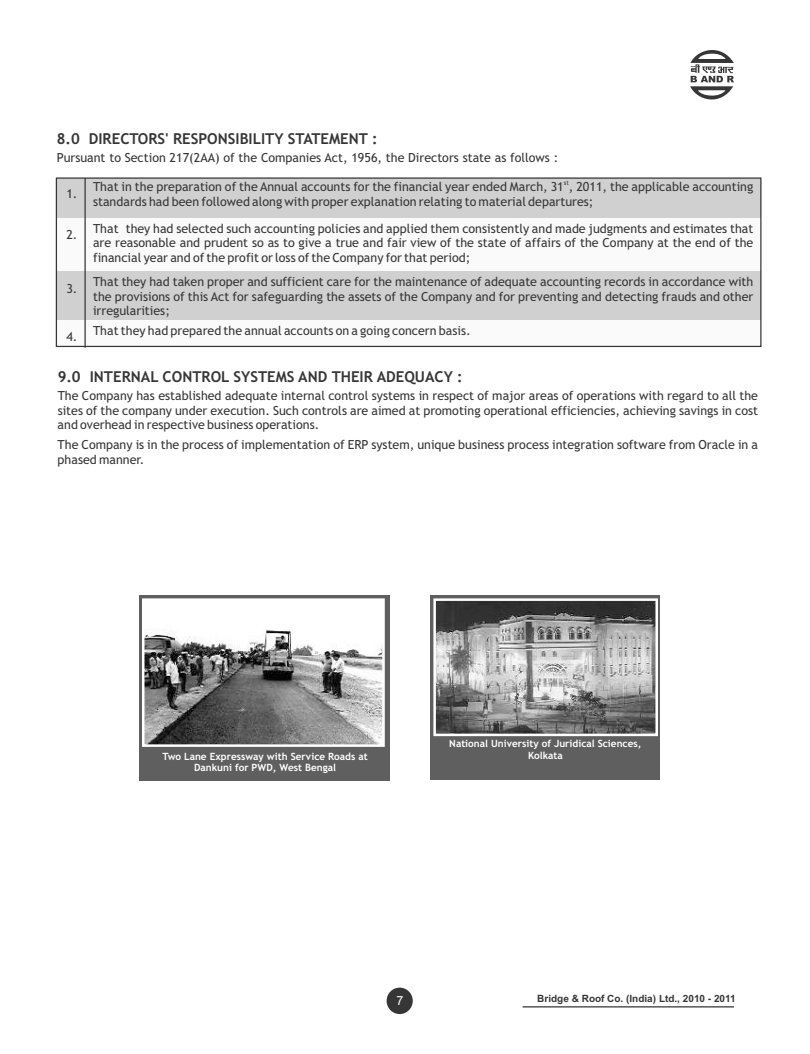
<style>
.page{position:relative;width:810px;height:1054px;background:#fff}
.page>*{position:absolute;margin:0;border:0;box-sizing:border-box;transform-origin:0 0}
.t1{font:700 15px "Trebuchet MS";color:#363636}
.t2{font:12.5px/14.5px "Trebuchet MS";color:#363636;text-align:justify}
.t3{font:12.5px "Arial";color:#fff}
.t4{font:700 10px/11.6px "Trebuchet MS";color:#fff;text-align:center}
.t5{font:700 10px "Arial";color:#363636}
.t6{font:6.25px "Trebuchet MS";color:#363636}
</style>
<div class="page">
<div style="left:56px;top:179px;width:704px;height:167px;background:#fafafa"></div>
<div style="left:56px;top:178px;width:704px;height:39px;background:#d0d0d0"></div>
<div style="left:56px;top:271px;width:704px;height:49px;background:#d0d0d0"></div>
<div style="left:56px;top:177px;width:706px;height:170px;border:1px solid #363636"></div>
<hr style="left:84px;top:178px;width:2px;height:169px;background:#363636">
<div style="left:139px;top:594px;width:251px;height:186px;background:#5f5f5f"></div>
<img style="left:146px;top:602px;width:235px;height:140px">
<div style="left:142px;top:598px;width:243px;height:148px;border:3px solid #fff"></div>
<div style="left:430px;top:595px;width:230px;height:184px;background:#5f5f5f"></div>
<img style="left:437px;top:602px;width:217px;height:129px">
<div style="left:433px;top:598px;width:225px;height:137px;border:3px solid #fff"></div>
<svg style="left:690px;top:50px;width:44px;height:50px"></svg>
<hr style="left:523px;top:1005px;width:211px;height:2px;background:#363636">
<div style="left:387px;top:987px;width:26px;height:26px;background:#363636;border-radius:50%"></div>
<p class="t1" style="left:57px;top:133px;width:323px">8.0 DIRECTORS' RESPONSIBILITY STATEMENT :</p>
<p class="t2" style="left:57px;top:151px;width:503px">Pursuant to Section 217(2AA) of the Companies Act, 1956, the Directors state as follows :</p>
<p class="t6" style="left:564px;top:180px;width:7px">st</p>
<p class="t2" style="left:93px;top:180px;width:662px">That in the preparation of the Annual accounts for the financial year ended March, 31 , 2011, the applicable accounting standards had been followed along with proper explanation relating to material departures;</p>
<p class="t2" style="left:93px;top:222px;width:662px">That they had selected such accounting policies and applied them consistently and made judgments and estimates that are reasonable and prudent so as to give a true and fair view of the state of affairs of the Company at the end of the financial year and of the profit or loss of the Company for that period;</p>
<p class="t2" style="left:93px;top:275px;width:662px">That they had taken proper and sufficient care for the maintenance of adequate accounting records in accordance with the provisions of this Act for safeguarding the assets of the Company and for preventing and detecting frauds and other irregularities;</p>
<p class="t2" style="left:93px;top:324px;width:379px">That they had prepared the annual accounts on a going concern basis.</p>
<p class="t2" style="left:66px;top:187px;width:13px">1.</p>
<p class="t2" style="left:66px;top:228px;width:13px">2.</p>
<p class="t2" style="left:66px;top:282px;width:13px">3.</p>
<p class="t2" style="left:66px;top:330px;width:13px">4.</p>
<p class="t1" style="left:58px;top:371px;width:407px">9.0 INTERNAL CONTROL SYSTEMS AND THEIR ADEQUACY :</p>
<p class="t2" style="left:58px;top:389px;width:702px">The Company has established adequate internal control systems in respect of major areas of operations with regard to all the sites of the company under execution. Such controls are aimed at promoting operational efficiencies, achieving savings in cost and overhead in respective business operations.</p>
<p class="t2" style="left:58px;top:438px;width:702px">The Company is in the process of implementation of ERP system, unique business process integration software from Oracle in a phased manner.</p>
<p class="t4" style="left:162px;top:750px;width:207px">Two Lane Expressway with Service Roads at<br>Dankuni for PWD, West Bengal</p>
<p class="t4" style="left:449px;top:738px;width:194px">National University of Juridical Sciences,<br>Kolkata</p>
<p class="t3" style="left:396px;top:995px;width:8px">7</p>
<p class="t5" style="left:537px;top:994px;width:200px">Bridge &amp; Roof Co. (India) Ltd., 2010 - 2011</p>
</div>
